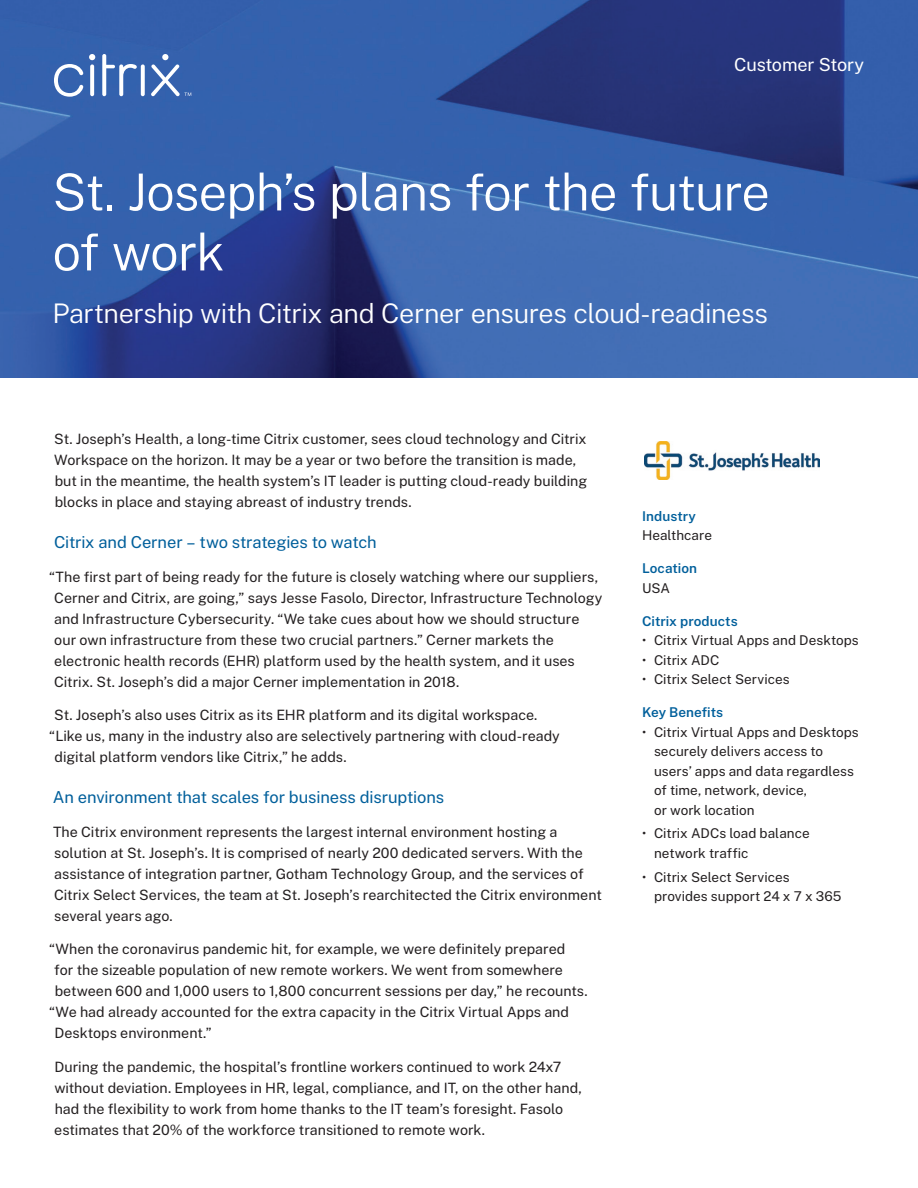
<style>
.page{position:relative;width:918px;height:1188px;background:#fff}
.page>*{position:absolute;margin:0;border:0;box-sizing:border-box;transform-origin:0 0}
.t1{font:300 51px/60px "Public Sans";letter-spacing:-.02em;color:#fff}
.Body{font:300 27px "Public Sans";letter-spacing:-.015em;color:#fff}
.t2{font:18px "Public Sans";letter-spacing:-.01em;color:#fff}
.Subhead_L3{font:16.5px "Public Sans";letter-spacing:-.01em;color:#005f9b}
.Body-2{font:14.25px/21px "Public Sans";color:#231f20}
.Body-3{font:13.5px/19.5px "Public Sans";letter-spacing:.005em;color:#231f20}
.Body-4{font:600 13.5px "Public Sans";letter-spacing:.005em;color:#005f9b}
</style>
<div class="page">
<img style="left:0;top:0;width:918px;height:378px">
<img style="left:644px;top:441px;width:176px;height:38px">
<svg style="left:54px;top:64px;width:29px;height:33px"></svg>
<svg style="left:102px;top:54px;width:35px;height:42px"></svg>
<svg style="left:141px;top:64px;width:4px;height:32px"></svg>
<svg style="left:90px;top:64px;width:4px;height:32px"></svg>
<svg style="left:89px;top:54px;width:6px;height:6px"></svg>
<svg style="left:151px;top:54px;width:40px;height:42px;background:#5a7ebc"></svg>
<p class="t2" style="left:734px;top:51px;width:131px">Customer Story</p>
<p class="t1" style="left:52px;top:159px;width:719px">St. Joseph’s plans for the future of work</p>
<p class="Body" style="left:52px;top:293px;width:717px">Partnership with Citrix and Cerner ensures cloud-readiness</p>
<p class="Body-2" style="left:54px;top:428px;width:535px">St. Joseph’s Health, a long-time Citrix customer, sees cloud technology and Citrix Workspace on the horizon. It may be a year or two before the transition is made, but in the meantime, the health system’s IT leader is putting cloud-ready building blocks in place and staying abreast of industry trends.</p>
<p class="Subhead_L3" style="left:54px;top:530px;width:324px">Citrix and Cerner – two strategies to watch</p>
<p class="Body-2" style="left:54px;top:565px;width:550px;text-indent:-5px">“The first part of being ready for the future is closely watching where our suppliers, Cerner and Citrix, are going,” says Jesse Fasolo, Director, Infrastructure Technology and Infrastructure Cybersecurity. “We take cues about how we should structure our own infrastructure from these two crucial partners.” Cerner markets the electronic health records (EHR) platform used by the health system, and it uses Citrix. St. Joseph’s did a major Cerner implementation in 2018.</p>
<p class="Body-2" style="left:54px;top:704px;width:485px">St. Joseph’s also uses Citrix as its EHR platform and its digital workspace.</p>
<p class="Body-2" style="left:49px;top:725px;width:512px">“Like us, many in the industry also are selectively partnering with cloud-ready</p>
<p class="Body-2" style="left:55px;top:746px;width:294px">digital platform vendors like Citrix,” he adds.</p>
<p class="Subhead_L3" style="left:53px;top:785px;width:393px">An environment that scales for business disruptions</p>
<p class="Body-2" style="left:53px;top:820px;width:550px">The Citrix environment represents the largest internal environment hosting a solution at St. Joseph’s. It is comprised of nearly 200 dedicated servers. With the assistance of integration partner, Gotham Technology Group, and the services of Citrix Select Services, the team at St. Joseph’s rearchitected the Citrix environment several years ago.</p>
<p class="Body-2" style="left:49px;top:938px;width:518px">“When the coronavirus pandemic hit, for example, we were definitely prepared</p>
<p class="Body-2" style="left:54px;top:959px;width:510px">for the sizeable population of new remote workers. We went from somewhere</p>
<p class="Body-2" style="left:55px;top:980px;width:534px">between 600 and 1,000 users to 1,800 concurrent sessions per day,” he recounts.</p>
<p class="Body-2" style="left:49px;top:1001px;width:521px">“We had already accounted for the extra capacity in the Citrix Virtual Apps and</p>
<p class="Body-2" style="left:54px;top:1022px;width:159px">Desktops environment.”</p>
<p class="Body-2" style="left:54px;top:1056px;width:529px">During the pandemic, the hospital’s frontline workers continued to work 24x7 without deviation. Employees in HR, legal, compliance, and IT, on the other hand, had the flexibility to work from home thanks to the IT team’s foresight. Fasolo estimates that 20% of the workforce transitioned to remote work.</p>
<p class="Body-4" style="left:642px;top:506px;width:55px">Industry</p>
<p class="Body-3" style="left:642px;top:524px;width:71px">Healthcare</p>
<p class="Body-4" style="left:642px;top:558px;width:57px">Location</p>
<p class="Body-3" style="left:642px;top:577px;width:29px">USA</p>
<p class="Body-4" style="left:642px;top:611px;width:97px">Citrix products</p>
<p class="Body-3" style="left:642px;top:629px;width:218px">• Citrix Virtual Apps and Desktops</p>
<p class="Body-3" style="left:642px;top:649px;width:79px">• Citrix ADC</p>
<p class="Body-3" style="left:642px;top:668px;width:149px">• Citrix Select Services</p>
<p class="Body-4" style="left:642px;top:702px;width:83px">Key Benefits</p>
<p class="Body-3" style="left:654px;top:721px;width:206px;text-indent:-12px">• Citrix Virtual Apps and Desktops securely delivers access to users’ apps and data regardless of time, network, device,<br>or work location</p>
<p class="Body-3" style="left:654px;top:823px;width:157px;text-indent:-12px">• Citrix ADCs load balance network traffic</p>
<p class="Body-3" style="left:654px;top:866px;width:189px;text-indent:-12px">• Citrix Select Services provides support 24 x 7 x 365</p>
</div>
